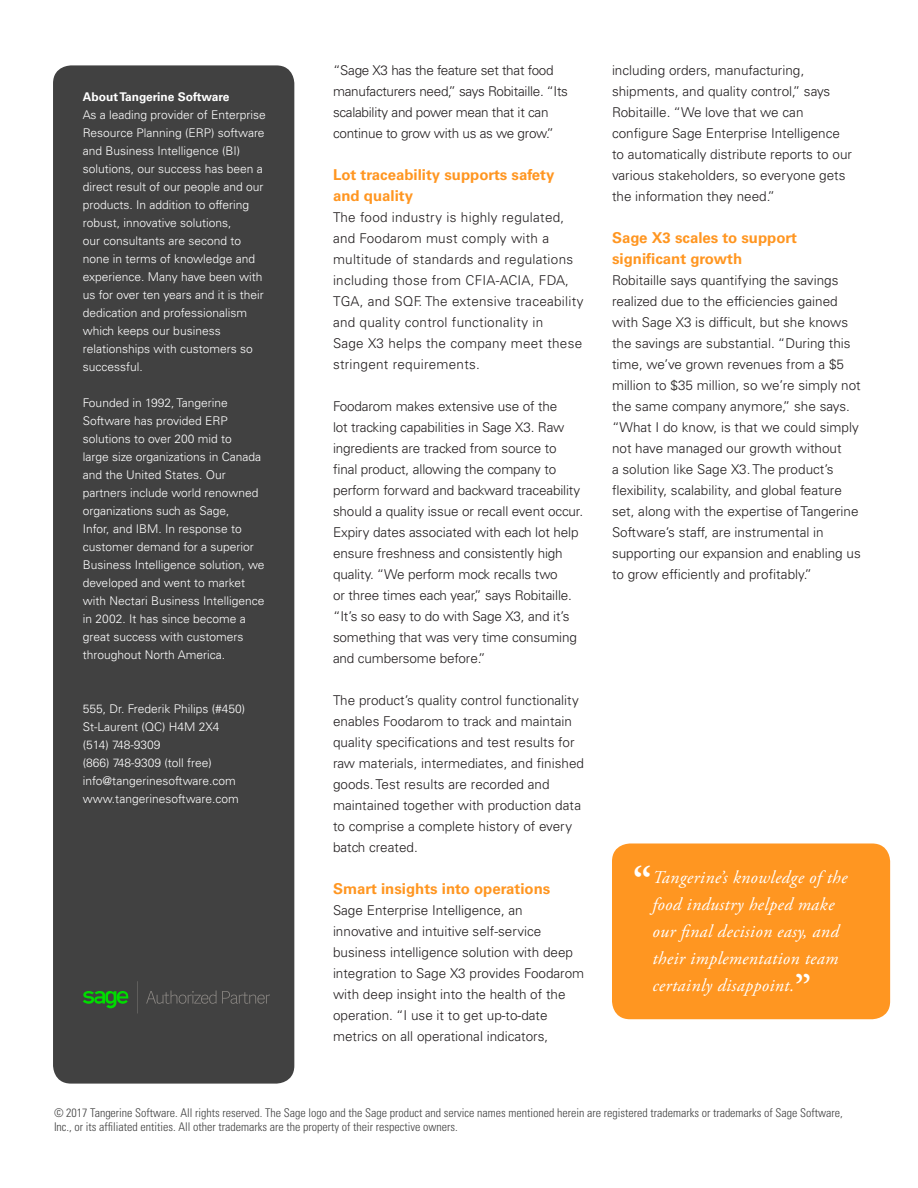
<style>
.page{position:relative;width:918px;height:1188px;background:#fff}
.page>*{position:absolute;margin:0;border:0;box-sizing:border-box;transform-origin:0 0}
.pull_quote{font:italic 18px/27px "Adobe Garamond Pro";letter-spacing:.02em;color:#fff}
.subhead{font:700 15px/21px "Univers LT Std";color:#ff9621}
.body_copy{font:300 13.5px/21px "Univers LT Std";color:#231f20}
.body_copy-2{font:300 13.5px/21px "Univers LT Std";letter-spacing:.02em;color:#231f20}
.body_copy-3{font:300 13.5px/21px "Univers LT Std";letter-spacing:-.02em;color:#231f20}
.company_about_body{font:300 12px/18px "Univers LT Std";color:#fff}
.copyright_info{font:300 condensed 12px/14.4px "Univers LT Std";color:#414141}
.company_about_header{font:700 12px "Univers LT Std";color:#fff}
.s1{font-weight:700;font-style:normal;font-size:39px}
.s2{font-weight:600;font-style:normal;font-size:39px}
</style>
<div class="page">
<div style="left:53px;top:65px;width:241px;height:1019px;background:#414141;border-radius:18px"></div>
<div style="left:612px;top:843px;width:278px;height:176px;background:#ff9621;border-radius:18px"></div>
<svg style="left:146px;top:991px;width:70px;height:13px"></svg>
<svg style="left:222px;top:991px;width:48px;height:13px"></svg>
<svg style="left:83px;top:991px;width:46px;height:17px"></svg>
<svg style="left:137px;top:981px;width:1px;height:32px"></svg>
<p class="company_about_header" style="left:83px;top:90px;width:148px">About Tangerine Software</p>
<p class="company_about_body" style="left:83px;top:106px;width:184px">As a leading provider of Enterprise<br>Resource Planning (ERP) software and Business Intelligence (BI) solutions, our success has been a direct result of our people and our products. In addition to offering robust, innovative solutions,<br>our consultants are second to none in terms of knowledge and experience. Many have been with us for over ten years and it is their dedication and professionalism which keeps our business relationships with customers so successful.</p>
<p class="company_about_body" style="left:83px;top:394px;width:183px">Founded in 1992, Tangerine<br>Software has provided ERP solutions to over 200 mid to<br>large size organizations in Canada and the United States. Our partners include world renowned organizations such as Sage,<br>Infor, and IBM. In response to customer demand for a superior<br>Business Intelligence solution, we developed and went to market with Nectari Business Intelligence in 2002. It has since become a great success with customers throughout North America.</p>
<p class="company_about_body" style="left:83px;top:700px;width:164px">555, Dr. Frederik Philips (#450)</p>
<p class="company_about_body" style="left:83px;top:718px;width:138px">St-Laurent (QC) H4M 2X4</p>
<p class="company_about_body" style="left:83px;top:736px;width:79px">(514) 748-9309</p>
<p class="company_about_body" style="left:83px;top:754px;width:131px">(866) 748-9309 (toll free)</p>
<p class="company_about_body" style="left:83px;top:772px;width:155px">info@tangerinesoftware.com</p>
<p class="company_about_body" style="left:83px;top:790px;width:158px">www.tangerinesoftware.com</p>
<p class="body_copy-3" style="left:333px;top:60px;width:237px">“Sage X3 has the feature set that food manufacturers need,” says Robitaille. “Its scalability and power mean that it can continue to grow with us as we grow.”</p>
<p class="subhead" style="left:333px;top:164px;width:223px">Lot traceability supports safety and quality</p>
<p class="body_copy-2" style="left:333px;top:207px;width:252px">The food industry is highly regulated, and Foodarom must comply with a multitude of standards and regulations including those from CFIA-ACIA, FDA, TGA, and SQF. The extensive traceability and quality control functionality in<br>Sage X3 helps the company meet these stringent requirements.</p>
<p class="body_copy" style="left:333px;top:396px;width:252px">Foodarom makes extensive use of the<br>lot tracking capabilities in Sage X3. Raw ingredients are tracked from source to final product, allowing the company to perform forward and backward traceability should a quality issue or recall event occur.<br>Expiry dates associated with each lot help ensure freshness and consistently high quality. “We perform mock recalls two<br>or three times each year,” says Robitaille. “It’s so easy to do with Sage X3, and it’s something that was very time consuming and cumbersome before.”</p>
<p class="body_copy" style="left:333px;top:690px;width:253px">The product’s quality control functionality enables Foodarom to track and maintain quality specifications and test results for raw materials, intermediates, and finished goods. Test results are recorded and maintained together with production data to comprise a complete history of every batch created.</p>
<p class="subhead" style="left:333px;top:878px;width:219px">Smart insights into operations</p>
<p class="body_copy" style="left:333px;top:900px;width:253px">Sage Enterprise Intelligence, an innovative and intuitive self-service business intelligence solution with deep integration to Sage X3 provides Foodarom with deep insight into the health of the operation. “I use it to get up-to-date metrics on all operational indicators,</p>
<p class="body_copy" style="left:612px;top:60px;width:242px">including orders, manufacturing, shipments, and quality control,” says Robitaille. “We love that we can configure Sage Enterprise Intelligence to automatically distribute reports to our various stakeholders, so everyone gets the information they need.”</p>
<p class="subhead" style="left:612px;top:227px;width:186px">Sage X3 scales to support significant growth</p>
<p class="body_copy" style="left:612px;top:270px;width:250px">Robitaille says quantifying the savings realized due to the efficiencies gained with Sage X3 is difficult, but she knows the savings are substantial. “During this time, we’ve grown revenues from a $5 million to $35 million, so we’re simply not the same company anymore,” she says. “What I do know, is that we could simply not have managed our growth without<br>a solution like Sage X3. The product’s flexibility, scalability, and global feature set, along with the expertise of Tangerine Software’s staff, are instrumental in supporting our expansion and enabling us to grow efficiently and profitably.”</p>
<p class="pull_quote" style="left:652px;top:864px;width:196px;text-indent:-20px"><span class="s1">“</span>Tangerine’s knowledge of the food industry helped make our final decision easy, and their implementation team certainly disappoint.<span class="s2">”</span></p>
<p class="copyright_info" style="left:54px;top:1105px;width:790px">© 2017 Tangerine Software. All rights reserved. The Sage logo and the Sage product and service names mentioned herein are registered trademarks or trademarks of Sage Software,<br>Inc., or its affiliated entities. All other trademarks are the property of their respective owners.</p>
</div>
